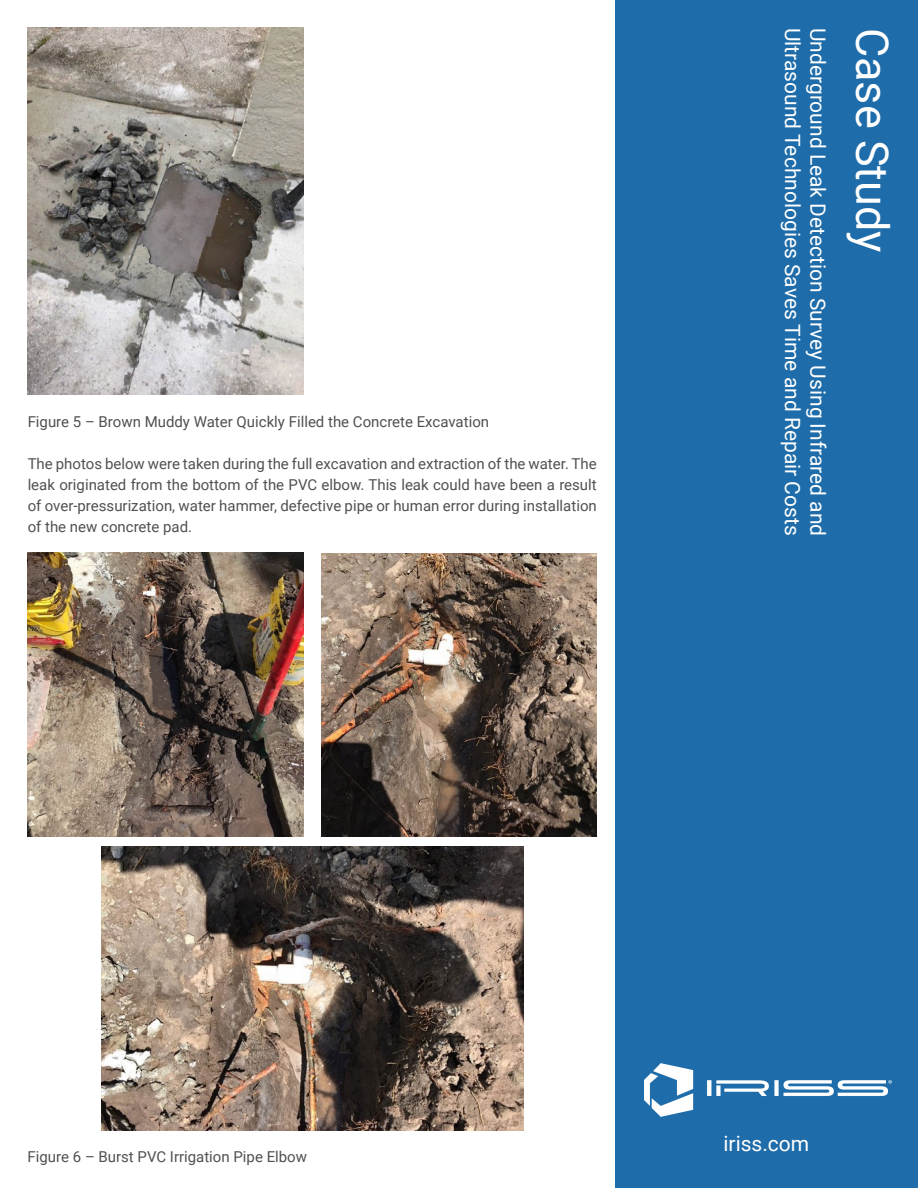
<style>
.page{position:relative;width:918px;height:1188px;background:#fff}
.page>*{position:absolute;margin:0;border:0;box-sizing:border-box;transform-origin:0 0}
.t1{font:45px "Roboto";color:#fff}
.t2{font:21px "Roboto";color:#fff}
.Heading_4{font:15px/21px "Roboto";color:#4f5050;text-align:justify}
.Body_Text_10pt{font:15px "Roboto";color:#4f5050}
</style>
<div class="page">
<div style="left:615px;top:0;width:303px;height:1188px;background:#1e6ca9"></div>
<svg style="left:644px;top:1063px;width:248px;height:54px"></svg>
<img style="left:28px;top:28px;width:275px;height:366px">
<img style="left:28px;top:553px;width:275px;height:284px">
<img style="left:321px;top:553px;width:276px;height:284px">
<img style="left:101px;top:847px;width:422px;height:284px">
<p class="Body_Text_10pt" style="left:28px;top:411px;width:463px">Figure 5 – Brown Muddy Water Quickly Filled the Concrete Excavation</p>
<p class="Heading_4" style="left:28px;top:452px;width:571px">The photos below were taken during the full excavation and extraction of the water. The leak originated from the bottom of the PVC elbow. This leak could have been a result of over-pressurization, water hammer, defective pipe or human error during installation of the new concrete pad.</p>
<h2 class="t2" style="left:807px;top:28px;width:509px;rotate:90deg">Ultrasound Technologies Saves Time and Repair Costs</h2>
<h2 class="t2" style="left:833px;top:28px;width:510px;rotate:90deg">Underground Leak Detection Survey Using Infrared and</h2>
<h1 class="t1" style="left:904px;top:28px;width:226px;rotate:90deg">Case Study</h1>
<p class="Body_Text_10pt" style="left:28px;top:1146px;width:281px">Figure 6 – Burst PVC Irrigation Pipe Elbow</p>
<h2 class="t2" style="left:723px;top:1129px;width:87px">iriss.com</h2>
</div>
